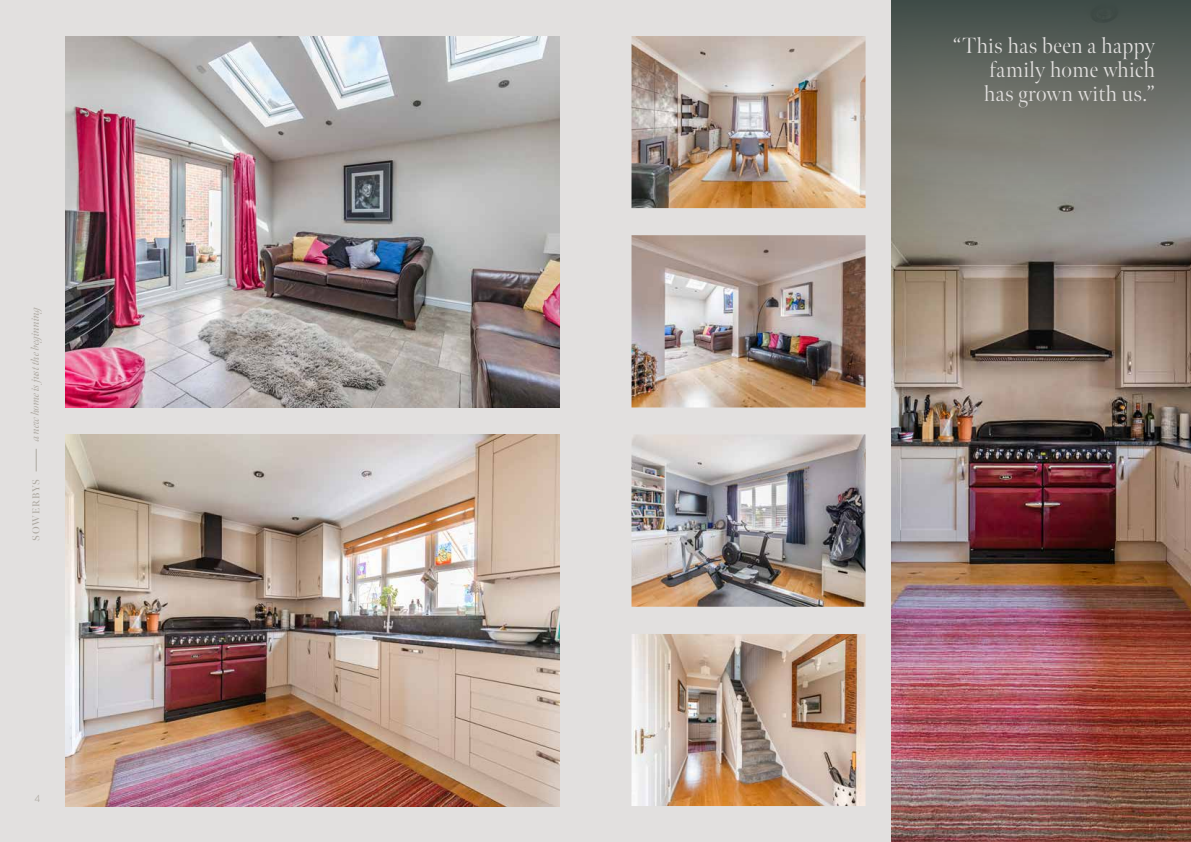
<style>
.page{position:relative;width:1191px;height:842px;background:#fff}
.page>*{position:absolute;margin:0;border:0;box-sizing:border-box;transform-origin:0 0}
.t1{font:300 22px/24px "Meno Banner";letter-spacing:.02em;color:#e1dfde;text-align:justify}
.t2{font:italic 11px "Meno Banner";letter-spacing:-.01em;color:#ada8a0}
.t3{font:600 10px "Meno Banner";letter-spacing:.08em;color:#ada8a0}
.t4{font:300 10px "Quasimoda";color:#ada8a0}
</style>
<div class="page">
<div style="left:0;top:0;width:595px;height:842px;background:#e2e0df"></div>
<div style="left:595px;top:0;width:596px;height:842px;background:#e2e0df"></div>
<svg style="left:36px;top:449px;width:1px;height:22px"></svg>
<img style="left:66px;top:36px;width:493px;height:371px">
<img style="left:66px;top:434px;width:493px;height:372px">
<img style="left:891px;top:276px;width:300px;height:566px">
<img style="left:631px;top:36px;width:234px;height:172px">
<img style="left:631px;top:634px;width:234px;height:172px">
<img style="left:631px;top:235px;width:234px;height:172px">
<img style="left:631px;top:434px;width:234px;height:173px">
<svg style="left:891px;top:0;width:300px;height:276px;background:#757670"></svg>
<p class="t2" style="left:29px;top:441px;width:138px;rotate:-90deg">a new home is just the beginning</p>
<p class="t3" style="left:30px;top:541px;width:63px;rotate:-90deg">SOWERBYS</p>
<p class="t4" style="left:35px;top:791px;width:7px">4</p>
<p class="t1" style="left:984px;top:33px;width:172px;text-indent:-31px">“This has been a happy family home which has grown with us.”</p>
</div>
